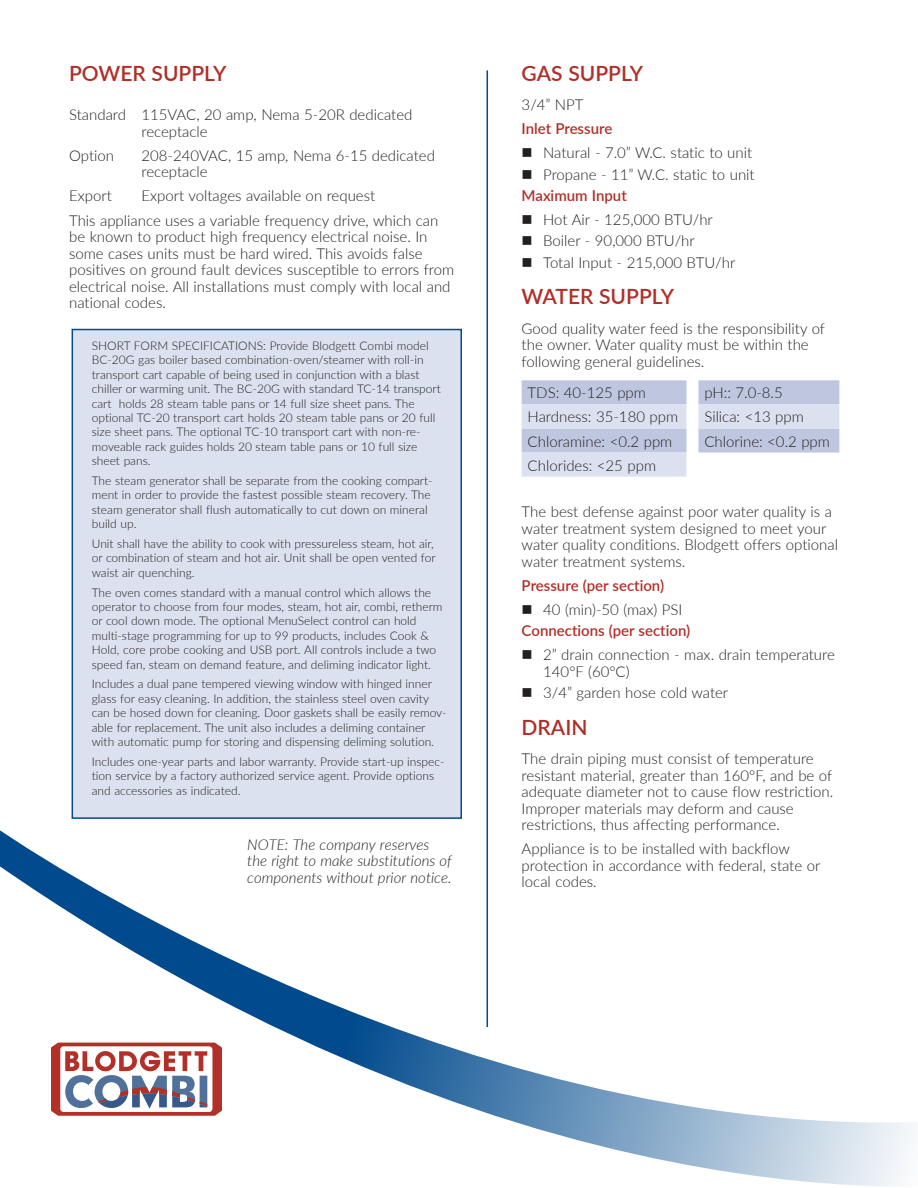
<style>
.page{position:relative;width:918px;height:1188px;background:#fff}
.page>*{position:absolute;margin:0;border:0;box-sizing:border-box;transform-origin:0 0}
.Subhead{font:600 21px "Lato";color:#b12e28}
._10_pt_flush_left{font:300 15px/16.5px "Lato";color:#231f20}
._10_pt_italic_flush{font:italic 300 15px/16.5px "Lato";color:#231f20}
._10_pt_flush_left_bo{font:600 15px "Lato";color:#b12e28}
._8_pt_regular{font:300 12px/14.4px "Lato";color:#231f20}
</style>
<div class="page">
<svg style="left:0;top:826px;width:913px;height:360px"></svg>
<svg style="left:51px;top:1043px;width:171px;height:73px"></svg>
<hr style="left:487px;top:70px;width:1px;height:957px;background:#004a8d">
<div style="left:72px;top:329px;width:390px;height:490px;background:#dce1ef;border:2px solid #004a8d"></div>
<svg style="left:522px;top:380px;width:317px;height:97px;background:#d3d9ea"></svg>
<p class="Subhead" style="left:69px;top:58px;width:159px">POWER SUPPLY</p>
<p class="_10_pt_flush_left" style="left:69px;top:106px;width:59px">Standard</p>
<p class="_10_pt_flush_left" style="left:141px;top:106px;width:273px">115VAC, 20 amp, Nema 5-20R dedicated receptacle</p>
<p class="_10_pt_flush_left" style="left:69px;top:147px;width:46px">Option</p>
<p class="_10_pt_flush_left" style="left:141px;top:147px;width:295px">208-240VAC, 15 amp, Nema 6-15 dedicated receptacle</p>
<p class="_10_pt_flush_left" style="left:69px;top:187px;width:44px">Export</p>
<p class="_10_pt_flush_left" style="left:141px;top:187px;width:235px">Export voltages available on request</p>
<p class="_10_pt_flush_left" style="left:69px;top:211px;width:387px">This appliance uses a variable frequency drive, which can be known to product high frequency electrical noise. In some cases units must be hard wired. This avoids false positives on ground fault devices susceptible to errors from electrical noise. All installations must comply with local and national codes.</p>
<p class="_8_pt_regular" style="left:92px;top:338px;width:351px">SHORT FORM SPECIFICATIONS: Provide Blodgett Combi model BC-20G gas boiler based combination-oven/steamer with roll-in transport cart capable of being used in conjunction with a blast chiller or warming unit. The BC-20G with standard TC-14 transport cart holds 28 steam table pans or 14 full size sheet pans. The optional TC-20 transport cart holds 20 steam table pans or 20 full size sheet pans. The optional TC-10 transport cart with non-re&shy;moveable rack guides holds 20 steam table pans or 10 full size sheet pans.</p>
<p class="_8_pt_regular" style="left:92px;top:473px;width:342px">The steam generator shall be separate from the cooking compart&shy;ment in order to provide the fastest possible steam recovery. The steam generator shall flush automatically to cut down on mineral build up.</p>
<p class="_8_pt_regular" style="left:92px;top:536px;width:345px">Unit shall have the ability to cook with pressureless steam, hot air, or combination of steam and hot air. Unit shall be open vented for waist air quenching.</p>
<p class="_8_pt_regular" style="left:92px;top:585px;width:352px">The oven comes standard with a manual control which allows the operator to choose from four modes, steam, hot air, combi, retherm or cool down mode. The optional MenuSelect control can hold multi-stage programming for up to 99 products, includes Cook &amp; Hold, core probe cooking and USB port. All controls include a two speed fan, steam on demand feature, and deliming indicator light.</p>
<p class="_8_pt_regular" style="left:92px;top:676px;width:356px">Includes a dual pane tempered viewing window with hinged inner glass for easy cleaning. In addition, the stainless steel oven cavity can be hosed down for cleaning. Door gaskets shall be easily remov&shy;able for replacement. The unit also includes a deliming container with automatic pump for storing and dispensing deliming solution.</p>
<p class="_8_pt_regular" style="left:92px;top:754px;width:354px">Includes one-year parts and labor warranty. Provide start-up inspec&shy;tion service by a factory authorized service agent. Provide options and accessories as indicated.</p>
<p class="_10_pt_italic_flush" style="left:247px;top:836px;width:206px">NOTE: The company reserves the right to make substitutions of components without prior notice.</p>
<p class="Subhead" style="left:522px;top:58px;width:123px">GAS SUPPLY</p>
<p class="_10_pt_flush_left" style="left:522px;top:96px;width:63px">3/4” NPT</p>
<p class="_10_pt_flush_left_bo" style="left:522px;top:118px;width:92px">Inlet Pressure</p>
<p class="_10_pt_flush_left" style="left:543px;top:144px;width:211px">Natural - 7.0” W.C. static to unit</p>
<p class="_10_pt_flush_left" style="left:543px;top:165px;width:213px">Propane - 11” W.C. static to unit</p>
<p class="_10_pt_flush_left_bo" style="left:522px;top:185px;width:107px">Maximum Input</p>
<p class="_10_pt_flush_left" style="left:543px;top:211px;width:171px">Hot Air - 125,000 BTU/hr</p>
<p class="_10_pt_flush_left" style="left:543px;top:232px;width:153px">Boiler - 90,000 BTU/hr</p>
<p class="_10_pt_flush_left" style="left:543px;top:254px;width:194px">Total Input - 215,000 BTU/hr</p>
<p class="Subhead" style="left:522px;top:281px;width:154px">WATER SUPPLY</p>
<p class="_10_pt_flush_left" style="left:522px;top:320px;width:305px">Good quality water feed is the responsibility of the owner. Water quality must be within the following general guidelines.</p>
<p class="_10_pt_flush_left" style="left:528px;top:384px;width:120px">TDS: 40-125 ppm</p>
<p class="_10_pt_flush_left" style="left:704px;top:384px;width:80px">pH:: 7.0-8.5</p>
<p class="_10_pt_flush_left" style="left:528px;top:408px;width:152px">Hardness: 35-180 ppm</p>
<p class="_10_pt_flush_left" style="left:704px;top:408px;width:101px">Silica: &lt;13 ppm</p>
<p class="_10_pt_flush_left" style="left:528px;top:432px;width:146px">Chloramine: &lt;0.2 ppm</p>
<p class="_10_pt_flush_left" style="left:704px;top:432px;width:127px">Chlorine: &lt;0.2 ppm</p>
<p class="_10_pt_flush_left" style="left:528px;top:456px;width:130px">Chlorides: &lt;25 ppm</p>
<p class="_10_pt_flush_left" style="left:522px;top:503px;width:318px">The best defense against poor water quality is a water treatment system designed to meet your water quality conditions. Blodgett offers optional water treatment systems.</p>
<p class="_10_pt_flush_left_bo" style="left:522px;top:574px;width:144px">Pressure (per section)</p>
<p class="_10_pt_flush_left" style="left:543px;top:601px;width:141px">40 (min)-50 (max) PSI</p>
<p class="_10_pt_flush_left_bo" style="left:522px;top:620px;width:170px">Connections (per section)</p>
<p class="_10_pt_flush_left" style="left:543px;top:646px;width:293px">2” drain connection - max. drain temperature<br>140°F (60°C)</p>
<p class="_10_pt_flush_left" style="left:543px;top:684px;width:187px">3/4” garden hose cold water</p>
<p class="Subhead" style="left:522px;top:712px;width:67px">DRAIN</p>
<p class="_10_pt_flush_left" style="left:522px;top:750px;width:313px">The drain piping must consist of temperature resistant material, greater than 160°F, and be of adequate diameter not to cause flow restriction.<br>Improper materials may deform and cause restrictions, thus affecting performance.</p>
<p class="_10_pt_flush_left" style="left:522px;top:840px;width:300px">Appliance is to be installed with backflow protection in accordance with federal, state or local codes.</p>
</div>
